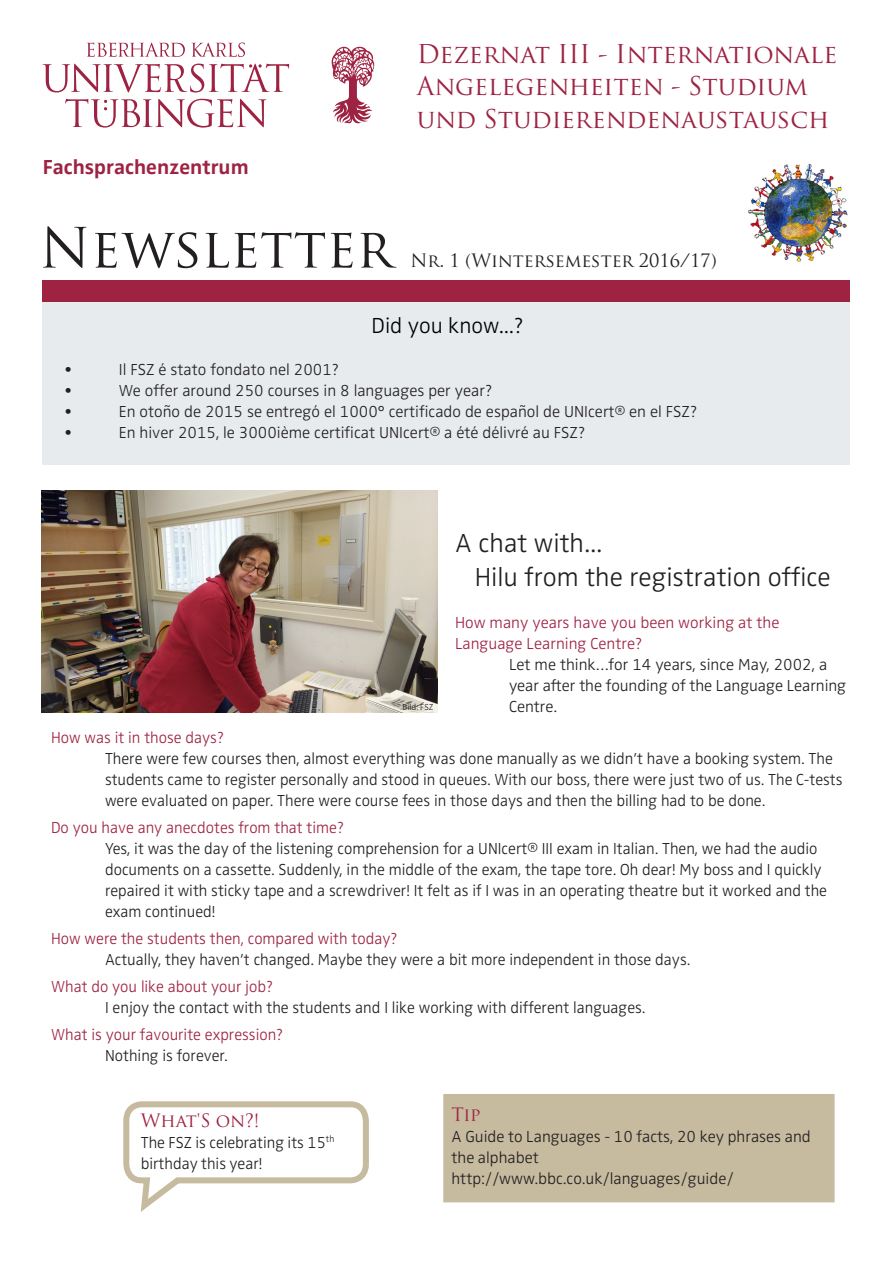
<style>
.page{position:relative;width:893px;height:1263px;background:#fff}
.page>*{position:absolute;margin:0;border:0;box-sizing:border-box;transform-origin:0 0}
.t1{font:54px "Trajan Pro";color:#231f20}
.t2{font:300 27px "Zwo OT";color:#231f20}
.t3{font:25.2px/32.2px "Trajan Pro";color:#9e2343}
.t4{font:300 22.5px "Zwo OT";color:#000}
.t5{font:700 21px "Zwo OT";color:#9e2343}
.t6{font:18px "Trajan Pro";color:#231f20}
.t7{font:18px "Trajan Pro";letter-spacing:-.02em;color:#9e2343}
.t8{font:300 16.5px/21px "Zwo OT";color:#231f20}
.t9{font:300 16.5px "Zwo OT";color:#9e2343}
.t10{font:300 9px "Zwo OT";color:#231f20}
</style>
<div class="page">
<div style="left:43px;top:282px;width:807px;height:183px;background:#e8ebee"></div>
<div style="left:43px;top:281px;width:807px;height:21px;background:#9e2343"></div>
<img style="left:41px;top:490px;width:396px;height:223px">
<svg style="left:123px;top:1101px;width:246px;height:111px"></svg>
<div style="left:443px;top:1094px;width:392px;height:108px;background:#c6ba9f"></div>
<img style="left:748px;top:164px;width:100px;height:98px">
<svg style="left:43px;top:43px;width:246px;height:85px"></svg>
<svg style="left:332px;top:47px;width:42px;height:76px"></svg>
<p class="t5" style="left:43px;top:154px;width:207px">Fachsprachenzentrum</p>
<p class="t3" style="left:417px;top:38px;width:422px">Dezernat III - Internationale<br>Angelegenheiten - Studium und Studierendenaustausch</p>
<p class="t1" style="left:40px;top:214px;width:354px">Newsletter</p>
<p class="t6" style="left:411px;top:249px;width:308px">Nr. 1 (Wintersemester 2016/17)</p>
<p class="t4" style="left:372px;top:313px;width:153px">Did you know...?</p>
<p class="t8" style="left:65px;top:360px;width:8px">•</p>
<p class="t8" style="left:119px;top:360px;width:222px">Il FSZ é stato fondato nel 2001?</p>
<p class="t8" style="left:65px;top:381px;width:8px">•</p>
<p class="t8" style="left:119px;top:381px;width:375px">We offer around 250 courses in 8 languages per year?</p>
<p class="t8" style="left:65px;top:402px;width:8px">•</p>
<p class="t8" style="left:119px;top:402px;width:580px">En otoño de 2015 se entregó el 1000° certificado de español de UNIcert® en el FSZ?</p>
<p class="t8" style="left:65px;top:423px;width:8px">•</p>
<p class="t8" style="left:119px;top:423px;width:468px">En hiver 2015, le 3000ième certificat UNIcert® a été délivré au FSZ?</p>
<p class="t10" style="left:402px;top:701px;width:33px">Bild: FSZ</p>
<p class="t2" style="left:455px;top:527px;width:148px">A chat with...</p>
<p class="t2" style="left:475px;top:562px;width:357px">Hilu from the registration office</p>
<p class="t9" style="left:455px;top:613px;width:326px">How many years have you been working at the</p>
<p class="t9" style="left:455px;top:634px;width:189px">Language Learning Centre?</p>
<p class="t8" style="left:509px;top:655px;width:339px">Let me think…for 14 years, since May, 2002, a year after the founding of the Language Learning<br>Centre.</p>
<p class="t9" style="left:51px;top:728px;width:174px">How was it in those days?</p>
<p class="t8" style="left:105px;top:749px;width:739px">There were few courses then, almost everything was done manually as we didn’t have a booking system. The students came to register personally and stood in queues. With our boss, there were just two of us. The C-tests were evaluated on paper. There were course fees in those days and then the billing had to be done.</p>
<p class="t9" style="left:51px;top:818px;width:294px">Do you have any anecdotes from that time?</p>
<p class="t8" style="left:105px;top:839px;width:723px">Yes, it was the day of the listening comprehension for a UNIcert® III exam in Italian. Then, we had the audio documents on a cassette. Suddenly, in the middle of the exam, the tape tore. Oh dear! My boss and I quickly repaired it with sticky tape and a screwdriver! It felt as if I was in an operating theatre but it worked and the exam continued!</p>
<p class="t9" style="left:51px;top:929px;width:348px">How were the students then, compared with today?</p>
<p class="t8" style="left:105px;top:950px;width:587px">Actually, they haven’t changed. Maybe they were a bit more independent in those days.</p>
<p class="t9" style="left:51px;top:977px;width:224px">What do you like about your job?</p>
<p class="t8" style="left:105px;top:998px;width:542px">I enjoy the contact with the students and I like working with different languages.</p>
<p class="t9" style="left:51px;top:1025px;width:234px">What is your favourite expression?</p>
<p class="t8" style="left:105px;top:1046px;width:124px">Nothing is forever.</p>
<p class="t7" style="left:141px;top:1109px;width:120px">What'S on?!</p>
<p class="t8" style="left:141px;top:1132px;width:195px">The FSZ is celebrating its 15<sup>th </sup>birthday this year!</p>
<p class="t7" style="left:451px;top:1103px;width:31px">Tip</p>
<p class="t8" style="left:451px;top:1127px;width:361px">A Guide to Languages - 10 facts, 20 key phrases and the alphabet</p>
<p class="t8" style="left:451px;top:1169px;width:284px">http://www.bbc.co.uk/languages/guide/</p>
</div>
